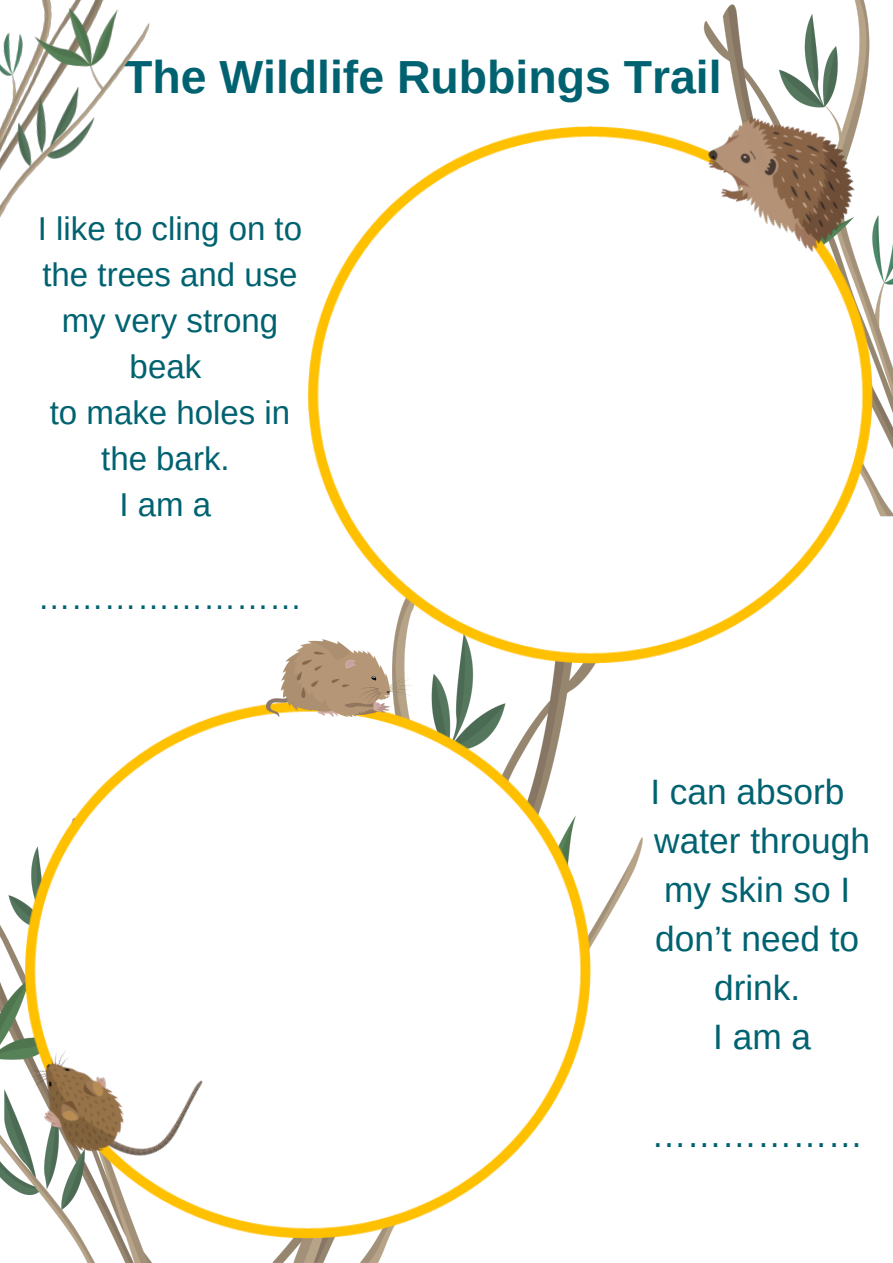
<style>
.page{position:relative;width:893px;height:1263px;background:#fff}
.page>*{position:absolute;margin:0;border:0;box-sizing:border-box;transform-origin:0 0}
.t1{font:700 46.42px "Arimo";color:#006270}
.t2{font:35.25px "Arimo";color:#006270}
.t3{font:33px/46.1px "Arimo";color:#006270;text-align:center}
</style>
<div class="page">
<img style="left:703px;top:0;width:190px;height:517px">
<img style="left:308px;top:126px;width:564px;height:537px">
<img style="left:0;top:895px;width:389px;height:368px">
<img style="left:26px;top:701px;width:564px;height:537px">
<img style="left:633px;top:32px;width:260px;height:289px">
<img style="left:0;top:949px;width:264px;height:304px">
<img style="left:0;top:0;width:327px;height:247px">
<img style="left:225px;top:599px;width:222px;height:159px">
<p class="t1" style="left:124px;top:51px;width:599px">The Wildlife Rubbings Trail</p>
<p class="t3" style="left:38px;top:205px;width:266px">I like to cling on to the trees and use my very strong beak</p>
<p class="t3" style="left:50px;top:390px;width:242px">to make holes in the bark.</p>
<p class="t3" style="left:120px;top:482px;width:93px">Iama</p>
<p class="t3" style="left:38px;top:574px;width:266px">……………………</p>
<p class="t2" style="left:650px;top:772px;width:196px">I can absorb</p>
<p class="t2" style="left:654px;top:821px;width:217px">water through</p>
<p class="t2" style="left:664px;top:870px;width:188px">my skin so I</p>
<p class="t2" style="left:655px;top:919px;width:205px">don’t need to</p>
<p class="t2" style="left:714px;top:968px;width:88px">drink.</p>
<p class="t2" style="left:713px;top:1017px;width:99px">Iama</p>
<p class="t2" style="left:651px;top:1115px;width:213px">………………</p>
</div>
